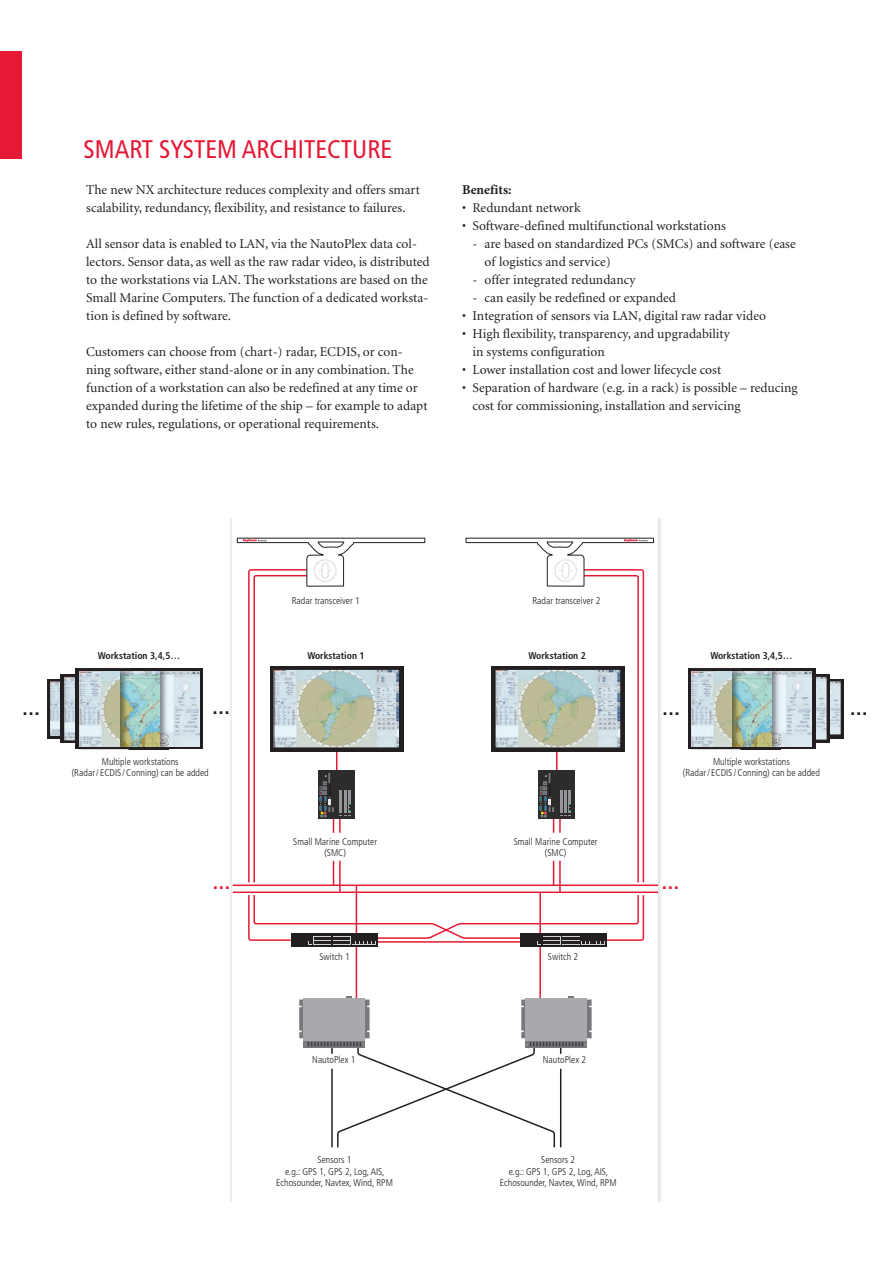
<style>
.page{position:relative;width:893px;height:1263px;background:#fff}
.page>*{position:absolute;margin:0;border:0;box-sizing:border-box;transform-origin:0 0}
.t1{font:condensed 25.5px "Frutiger";color:#e51836}
.t2{font:13.5px/18px "Minion";color:#231f20}
.t3{font:700 13.5px "Minion Pro";color:#231f20}
.t4{font:300 condensed 9.75px/11.2px "Frutiger";color:#231f20;text-align:center}
.t5{font:700 condensed 9.75px "Frutiger";color:#231f20}
</style>
<div class="page">
<div style="left:0;top:51px;width:21px;height:107px;background:#e51836"></div>
<hr style="left:233px;top:884px;width:425px;height:2px;background:#e51836">
<hr style="left:233px;top:891px;width:120px;height:2px;background:#e51836">
<hr style="left:339px;top:861px;width:2px;height:31px;background:#e51836">
<hr style="left:559px;top:861px;width:2px;height:31px;background:#e51836">
<hr style="left:352px;top:891px;width:306px;height:2px;background:#e51836">
<div style="left:750px;top:679px;width:94px;height:59px;background:#231f20"></div>
<div style="left:688px;top:668px;width:127px;height:81px;background:#231f20"></div>
<div style="left:47px;top:679px;width:93px;height:59px;background:#231f20"></div>
<svg style="left:76px;top:668px;width:127px;height:81px"></svg>
<svg style="left:50px;top:671px;width:29px;height:75px"></svg>
<svg style="left:465px;top:537px;width:189px;height:348px"></svg>
<svg style="left:237px;top:537px;width:188px;height:348px"></svg>
<svg style="left:291px;top:944px;width:87px;height:3px"></svg>
<svg style="left:520px;top:944px;width:87px;height:3px"></svg>
<svg style="left:248px;top:893px;width:397px;height:51px"></svg>
<svg style="left:299px;top:996px;width:293px;height:152px"></svg>
<img style="left:159px;top:671px;width:40px;height:75px">
<img style="left:128px;top:668px;width:40px;height:3px">
<img style="left:128px;top:749px;width:40px;height:1px">
<img style="left:128px;top:746px;width:40px;height:3px">
<svg style="left:128px;top:671px;width:31px;height:75px;background:#a1c8be"></svg>
<img style="left:79px;top:668px;width:40px;height:81px">
<img style="left:79px;top:671px;width:1px;height:75px">
<img style="left:119px;top:667px;width:9px;height:84px">
<img style="left:80px;top:671px;width:39px;height:75px">
<img style="left:740px;top:749px;width:40px;height:1px">
<img style="left:740px;top:746px;width:40px;height:1px">
<img style="left:691px;top:668px;width:40px;height:79px">
<img style="left:731px;top:667px;width:9px;height:84px">
<svg style="left:731px;top:671px;width:110px;height:75px;background:#afc1c0"></svg>
<svg style="left:692px;top:671px;width:39px;height:75px;background:#c8d2cf"></svg>
<hr style="left:539px;top:947px;width:2px;height:51px;background:#e51836">
<hr style="left:356px;top:886px;width:1px;height:47px;background:#e51836">
<hr style="left:356px;top:947px;width:1px;height:51px;background:#e51836">
<h1 class="t1" style="left:84px;top:135px;width:310px">SMART SYSTEM ARCHITECTURE</h1>
<p class="t2" style="left:86px;top:181px;width:335px">The new NX architecture reduces complexity and offers smart scalability, redundancy, flexibility, and resistance to failures.</p>
<p class="t2" style="left:86px;top:235px;width:345px">All sensor data is enabled to LAN, via the NautoPlex data col&shy;lectors. Sensor data, as well as the raw radar video, is distributed to the workstations via LAN. The workstations are based on the Small Marine Computers. The function of a dedicated worksta&shy;tion is defined by software.</p>
<p class="t2" style="left:86px;top:343px;width:343px">Customers can choose from (chart-) radar, ECDIS, or con&shy;ning software, either stand-alone or in any combination. The function of a workstation can also be redefined at any time or expanded during the lifetime of the ship – for example to adapt to new rules, regulations, or operational requirements.</p>
<p class="t3" style="left:462px;top:180px;width:51px">Benefits:</p>
<p class="t2" style="left:462px;top:199px;width:120px">• Redundant network</p>
<p class="t2" style="left:462px;top:217px;width:265px">• Software-defined multifunctional workstations</p>
<p class="t2" style="left:485px;top:235px;width:313px;text-indent:-12px">- are based on standardized PCs (SMCs) and software (ease of logistics and service)</p>
<p class="t2" style="left:473px;top:271px;width:164px">- offer integrated redundancy</p>
<p class="t2" style="left:473px;top:289px;width:205px">- can easily be redefined or expanded</p>
<p class="t2" style="left:462px;top:307px;width:305px">• Integration of sensors via LAN, digital raw radar video</p>
<p class="t2" style="left:473px;top:325px;width:259px;text-indent:-11px">• High flexibility, transparency, and upgradability in systems configuration</p>
<p class="t2" style="left:462px;top:361px;width:261px">• Lower installation cost and lower lifecycle cost</p>
<p class="t2" style="left:473px;top:379px;width:327px;text-indent:-11px">• Separation of hardware (e.g. in a rack) is possible – reducing cost for commissioning, installation and servicing</p>
<p class="t4" style="left:292px;top:595px;width:70px">Radar transceiver 1</p>
<p class="t4" style="left:532px;top:595px;width:70px">Radar transceiver 2</p>
<p class="t5" style="left:98px;top:650px;width:84px">Workstation 3,4,5…</p>
<p class="t5" style="left:307px;top:650px;width:59px">Workstation 1</p>
<p class="t5" style="left:529px;top:650px;width:59px">Workstation 2</p>
<p class="t5" style="left:710px;top:650px;width:84px">Workstation 3,4,5…</p>
<p class="t4" style="left:72px;top:756px;width:139px">Multiple workstations<br>(Radar / ECDIS / Conning) can be added</p>
<p class="t4" style="left:683px;top:756px;width:139px">Multiple workstations<br>(Radar / ECDIS / Conning) can be added</p>
<p class="t4" style="left:293px;top:836px;width:85px">Small Marine Computer (SMC)</p>
<p class="t4" style="left:514px;top:836px;width:85px">Small Marine Computer (SMC)</p>
<p class="t4" style="left:319px;top:951px;width:32px">Switch 1</p>
<p class="t4" style="left:548px;top:951px;width:32px">Switch 2</p>
<p class="t4" style="left:312px;top:1054px;width:45px">NautoPlex 1</p>
<p class="t4" style="left:543px;top:1054px;width:45px">NautoPlex 2</p>
<p class="t4" style="left:276px;top:1154px;width:118px">Sensors 1<br>e.g.: GPS 1, GPS 2, Log, AIS,<br>Echosounder, Navtex, Wind, RPM</p>
<p class="t4" style="left:500px;top:1154px;width:118px">Sensors 2<br>e.g.: GPS 1, GPS 2, Log, AIS,<br>Echosounder, Navtex, Wind, RPM</p>
</div>
